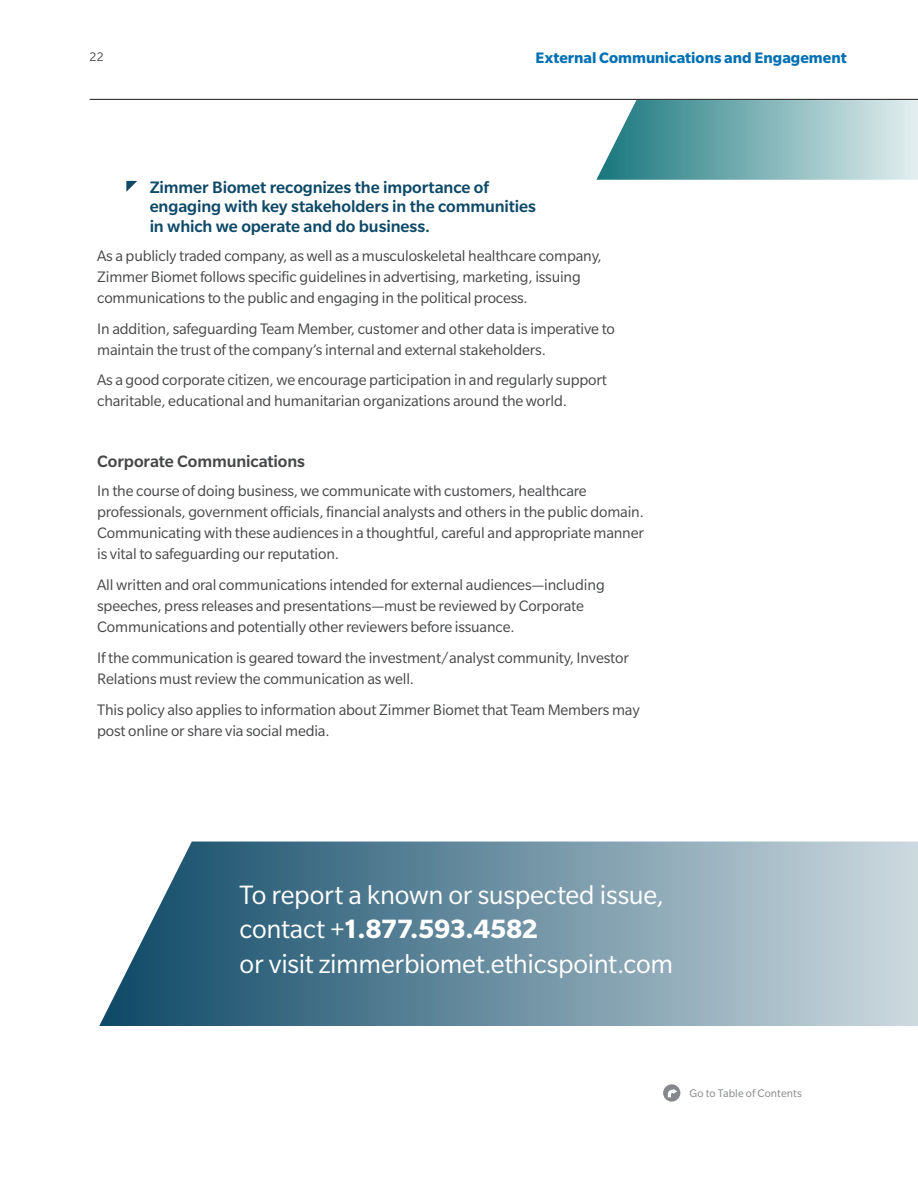
<style>
.page{position:relative;width:918px;height:1188px;background:#fff}
.page>*{position:absolute;margin:0;border:0;box-sizing:border-box;transform-origin:0 0}
.t1{font:28.8px/34.7px "Slate Pro";letter-spacing:-.01em;color:#fff}
.t2{font:500 18px/19.5px "Slate Pro";letter-spacing:-.005em;color:#0e4967}
.t3{font:500 18px "Slate Pro";letter-spacing:-.01em;color:#464749}
.t4{font:16.5px/21px "Slate Pro";letter-spacing:-.01em;color:#464749}
.t5{font:700 16.5px "Slate Pro";color:#0070b4}
.t6{font:13.5px "Slate Pro";color:#464749}
.t7{font:12px "Slate Pro";letter-spacing:.005em;color:#85878a}
.s1{font-weight:700}
</style>
<div class="page">
<svg style="left:596px;top:100px;width:322px;height:80px;background:#8bbabd"></svg>
<hr style="left:90px;top:99px;width:828px;height:1px;background:#1a1818">
<div style="left:663px;top:1084px;width:17px;height:18px;background:#85878a;border-radius:50%"></div>
<svg style="left:668px;top:1089px;width:9px;height:8px"></svg>
<svg style="left:99px;top:842px;width:819px;height:184px;background:#7a9aab"></svg>
<svg style="left:126px;top:181px;width:11px;height:11px"></svg>
<p class="t6" style="left:90px;top:49px;width:16px">22</p>
<p class="t5" style="left:536px;top:48px;width:313px">External Communications and Engagement</p>
<p class="t2" style="left:150px;top:177px;width:388px">Zimmer Biomet recognizes the importance of engaging with key stakeholders in the communities in which we operate and do business.</p>
<p class="t4" style="left:97px;top:245px;width:506px">As a publicly traded company, as well as a musculoskeletal healthcare company,<br>Zimmer Biomet follows specific guidelines in advertising, marketing, issuing communications to the public and engaging in the political process.</p>
<p class="t4" style="left:97px;top:318px;width:519px">In addition, safeguarding Team Member, customer and other data is imperative to maintain the trust of the company’s internal and external stakeholders.</p>
<p class="t4" style="left:97px;top:369px;width:511px">As a good corporate citizen, we encourage participation in and regularly support charitable, educational and humanitarian organizations around the world.</p>
<p class="t3" style="left:97px;top:452px;width:209px">Corporate Communications</p>
<p class="t4" style="left:97px;top:481px;width:548px">In the course of doing business, we communicate with customers, healthcare professionals, government officials, financial analysts and others in the public domain.<br>Communicating with these audiences in a thoughtful, careful and appropriate manner is vital to safeguarding our reputation.</p>
<p class="t4" style="left:97px;top:574px;width:509px">All written and oral communications intended for external audiences—including speeches, press releases and presentations—must be reviewed by Corporate<br>Communications and potentially other reviewers before issuance.</p>
<p class="t4" style="left:97px;top:647px;width:533px">If the communication is geared toward the investment/analyst community, Investor<br>Relations must review the communication as well.</p>
<p class="t4" style="left:97px;top:699px;width:544px">This policy also applies to information about Zimmer Biomet that Team Members may post online or share via social media.</p>
<h1 class="t1" style="left:240px;top:877px;width:435px">To report a known or suspected issue, contact +<span class="s1">1.877.593.4582<br></span>or visit zimmerbiomet.ethicspoint.com</h1>
<p class="t7" style="left:690px;top:1087px;width:114px">Go to Table of Contents</p>
</div>
